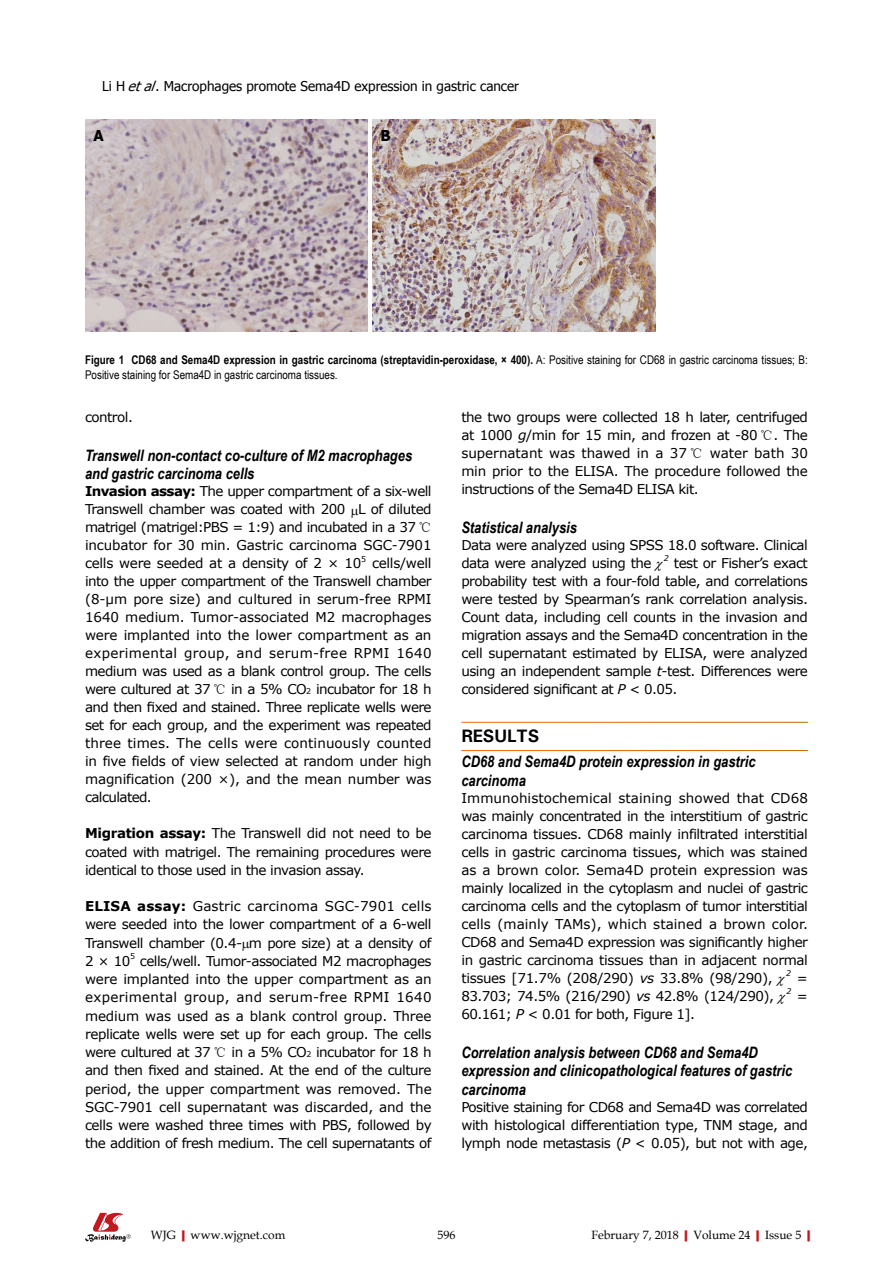
<style>
.page{position:relative;width:893px;height:1263px;background:#fff}
.page>*{position:absolute;margin:0;border:0;box-sizing:border-box;transform-origin:0 0}
.t1{font:700 18px "Univers";letter-spacing:-.01em;color:#000}
.t2{font:italic 700 15.75px/18.8px "Arial Narrow";color:#000}
.t3{font:700 15px "Tahoma";color:#000}
.t4{font:13.5px/18px "Verdana";letter-spacing:-.04em;color:#000;text-align:justify}
.t5{font:13.5px "Tahoma";color:#000}
.t6{font:12px/15px "Arial Narrow";color:#000}
.t7{font:12px "Book Antiqua";color:#000}
.t8{font:italic 7.8px "Verdana";color:#000}
.t9{font:7.8px "Verdana";color:#000}
.s1{font-style:italic}
.s2{font-weight:700}
.s3{font-family:"Sim Sun"}
.s4{font-size:7.8px}
.s5{font-weight:700;color:#c01920}
</style>
<div class="page">
<svg style="left:85px;top:1213px;width:46px;height:29px"></svg>
<img style="left:85px;top:119px;width:283px;height:213px">
<img style="left:372px;top:119px;width:284px;height:213px">
<p class="t5" style="left:102px;top:77px;width:419px">Li H <span class="s1">etal</span>. Macrophages promote Sema4D expression in gastric cancer</p>
<p class="t3" style="left:94px;top:125px;width:12px">A</p>
<p class="t3" style="left:381px;top:125px;width:12px">B</p>
<p class="t6" style="left:85px;top:351px;width:724px"><span class="s2">Figure 1 CD68 and Sema4D expression in gastric carcinoma (streptavidin-peroxidase, × 400).</span> A: Positive staining for CD68 in gastric carcinoma tissues; B:<br>Positive staining for Sema4D in gastric carcinoma tissues.</p>
<p class="t4" style="left:85px;top:408px;width:49px">control.</p>
<p class="t2" style="left:85px;top:445px;width:329px">Transwell non-contact co-culture of M2 macrophages and gastric carcinoma cells</p>
<p class="t4" style="left:85px;top:482px;width:348px"><span class="s2">Invasion assay:</span> The upper compartment of a six-well Transwell chamber was coated with 200 L of diluted matrigel (matrigel:PBS = 1:9) and incubated in a 37 <span class="s3">℃ </span>incubator for 30 min. Gastric carcinoma SGC-7901 cells were seeded at a density of 2 × 10</p>
<p class="t9" style="left:361px;top:554px;width:7px">5</p>
<p class="t4" style="left:85px;top:554px;width:348px;text-indent:287px">cells/well into the upper compartment of the Transwell chamber (8-µm pore size) and cultured in serum-free RPMI 1640 medium. Tumor-associated M2 macrophages were implanted into the lower compartment as an experimental group, and serum-free RPMI 1640 medium was used as a blank control group. The cells were cultured at 37 <span class="s3">℃</span> in a 5% CO<span class="s4">2</span> incubator for 18 h and then fixed and stained. Three replicate wells were set for each group, and the experiment was repeated three times. The cells were continuously counted in five fields of view selected at random under high magnification (200 ×), and the mean number was calculated.</p>
<p class="t4" style="left:85px;top:824px;width:348px"><span class="s2">Migration assay:</span> The Transwell did not need to be coated with matrigel. The remaining procedures were identical to those used in the invasion assay.</p>
<p class="t4" style="left:85px;top:897px;width:348px"><span class="s2">ELISA assay:</span> Gastric carcinoma SGC-7901 cells were seeded into the lower compartment of a 6-well Transwell chamber (0.4- m pore size) at a density of 2 × 10</p>
<p class="t9" style="left:130px;top:951px;width:7px">5</p>
<p class="t4" style="left:85px;top:951px;width:348px;text-indent:55px">cells/well. Tumor-associated M2 macrophages were implanted into the upper compartment as an experimental group, and serum-free RPMI 1640 medium was used as a blank control group. Three replicate wells were set up for each group. The cells were cultured at 37 <span class="s3">℃</span> in a 5% CO<span class="s4">2</span> incubator for 18 h and then fixed and stained. At the end of the culture period, the upper compartment was removed. The SGC-7901 cell supernatant was discarded, and the cells were washed three times with PBS, followed by the addition of fresh medium. The cell supernatants of</p>
<p class="t4" style="left:461px;top:408px;width:348px">the two groups were collected 18 h later, centrifuged at 1000 <span class="s1">g</span>/min for 15 min, and frozen at -80 <span class="s3">℃</span>. The supernatant was thawed in a 37 <span class="s3">℃</span> water bath 30 min prior to the ELISA. The procedure followed the instructions of the Sema4D ELISA kit.</p>
<p class="t2" style="left:461px;top:517px;width:117px">Statistical analysis</p>
<p class="t4" style="left:461px;top:535px;width:348px">Data were analyzed using SPSS 18.0 software. Clinical data were analyzed using the</p>
<p class="t8" style="left:664px;top:553px;width:7px">2</p>
<p class="t4" style="left:461px;top:553px;width:348px;text-indent:213px">test or Fisher’s exact probability test with a four-fold table, and correlations were tested by Spearman’s rank correlation analysis.<br>Count data, including cell counts in the invasion and migration assays and the Sema4D concentration in the cell supernatant estimated by ELISA, were analyzed using an independent sample <span class="s1">t</span>-test. Differences were considered significant at <span class="s1">P</span> &lt; 0.05.</p>
<p class="t1" style="left:461px;top:724px;width:79px">RESULTS</p>
<p class="t2" style="left:461px;top:752px;width:296px">CD68 and Sema4D protein expression in gastric carcinoma</p>
<p class="t4" style="left:461px;top:789px;width:348px">Immunohistochemical staining showed that CD68 was mainly concentrated in the interstitium of gastric carcinoma tissues. CD68 mainly infiltrated interstitial cells in gastric carcinoma tissues, which was stained as a brown color. Sema4D protein expression was mainly localized in the cytoplasm and nuclei of gastric carcinoma cells and the cytoplasm of tumor interstitial cells (mainly TAMs), which stained a brown color.<br>CD68 and Sema4D expression was significantly higher in gastric carcinoma tissues than in adjacent normal tissues [71.7% (208/290) <span class="s1">vs</span> 33.8% (98/290),</p>
<p class="t8" style="left:786px;top:968px;width:7px">2</p>
<p class="t4" style="left:797px;top:969px;width:13px">=</p>
<p class="t4" style="left:461px;top:987px;width:314px">83.703; 74.5% (216/290) <span class="s1">vs</span> 42.8% (124/290),</p>
<p class="t8" style="left:786px;top:986px;width:7px">2</p>
<p class="t4" style="left:797px;top:987px;width:13px">=</p>
<p class="t4" style="left:461px;top:1005px;width:235px">60.161; <span class="s1">P</span> &lt; 0.01 for both, Figure 1].</p>
<p class="t2" style="left:461px;top:1042px;width:332px">Correlation analysis between CD68 and Sema4D expression and clinicopathological features of gastric carcinoma</p>
<p class="t4" style="left:461px;top:1098px;width:348px">Positive staining for CD68 and Sema4D was correlated with histological differentiation type, TNM stage, and lymph node metastasis (<span class="s1">P</span> &lt; 0.05), but not with age,</p>
<p class="t7" style="left:151px;top:1226px;width:136px">WJG<span class="s5">|</span>www.wjgnet.com</p>
<p class="t7" style="left:437px;top:1226px;width:19px">596</p>
<p class="t7" style="left:591px;top:1226px;width:226px">February 7, 2018<span class="s5">|</span>Volume 24<span class="s5">|</span>Issue 5<span class="s5">|</span></p>
</div>
